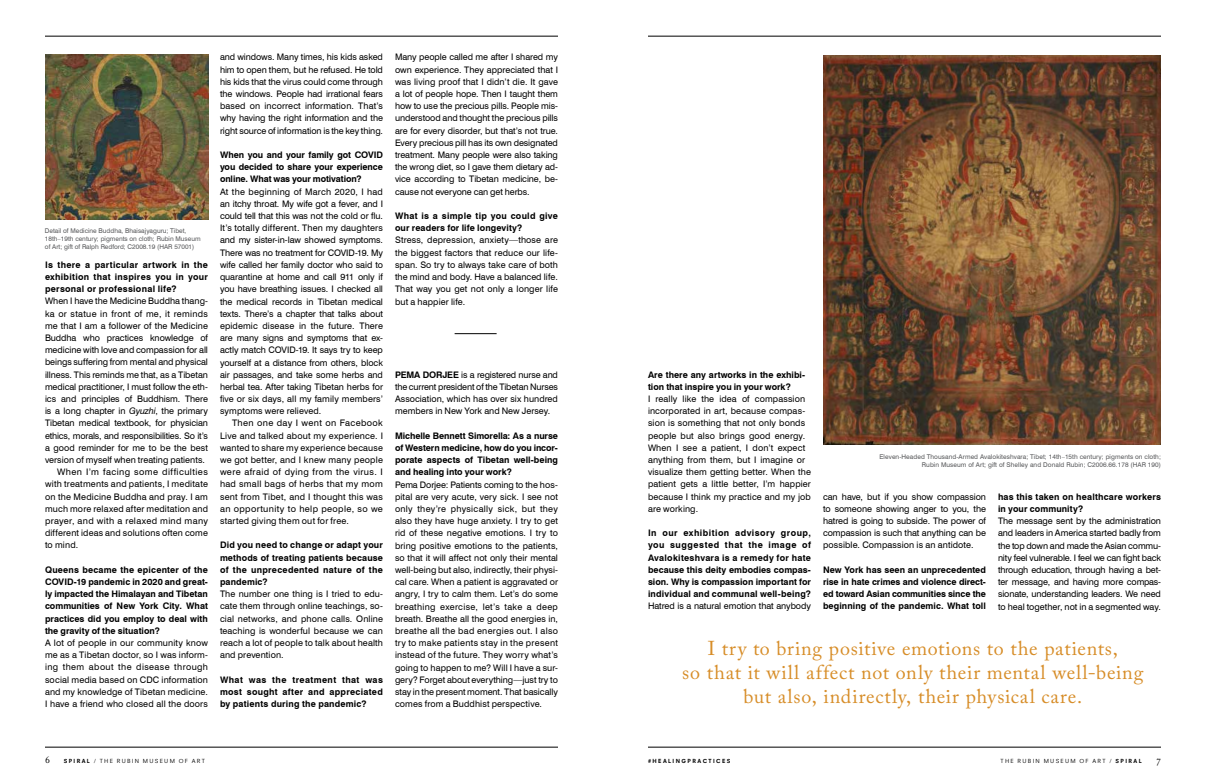
<style>
.page{position:relative;width:1206px;height:783px;background:#fff}
.page>*{position:absolute;margin:0;border:0;box-sizing:border-box;transform-origin:0 0}
.t1{font:20px/24px "Adobe Caslon Pro";letter-spacing:.035em;color:#d78d28;text-align:center}
.t2{font:10px "Adobe Caslon Pro";color:#000}
.t3{font:9px/12.2px "Swiss 721 BT";letter-spacing:.01em;color:#000;text-align:justify}
.t4{font:700 9px/12.2px "Swiss 721 BT";letter-spacing:.01em;color:#000;text-align:justify}
.t5{font:9px "Swiss 721 BT";letter-spacing:-.01em;color:#000}
.t6{font:9px "Swiss 721 BT";letter-spacing:.03em;color:#000}
.t7{font:9px "Swiss 721 BT";letter-spacing:-.015em;color:#000}
.t8{font:9px "Swiss 721 BT";letter-spacing:.045em;color:#000}
.t9{font:6.5px/7.8px "Swiss 721 BT";letter-spacing:.01em;color:#58595b;text-align:right}
.t10{font:6px "Neuzeit Office";letter-spacing:.215em;color:#000}
.t11{font:700 6px "Neuzeit Office";letter-spacing:.24em;color:#000}
.s1{font-style:italic}
.s2{font-weight:700}
</style>
<div class="page">
<hr style="left:648px;top:36px;width:513px;height:1px;background:#000">
<hr style="left:45px;top:747px;width:513px;height:1px;background:#000">
<hr style="left:648px;top:747px;width:513px;height:1px;background:#000">
<img style="left:45px;top:54px;width:163px;height:166px">
<hr style="left:455px;top:333px;width:42px;height:1px;background:#000">
<img style="left:823px;top:55px;width:338px;height:389px">
<hr style="left:45px;top:36px;width:513px;height:1px;background:#000">
<p class="t9" style="left:45px;top:227px;width:157px;text-align:left">Detail of Medicine Buddha, Bhaisajyaguru; Tibet,<br>18th–19th century; pigments on cloth; Rubin Museum of Art; gift of Ralph Redford; C2008.19 (HAR 57001)</p>
<p class="t4" style="left:45px;top:258px;width:164px">Is there a particular artwork in the exhibition that inspires you in your personal or professional life?</p>
<p class="t3" style="left:45px;top:295px;width:164px">When I have the Medicine Buddha thang-</p>
<p class="t6" style="left:45px;top:308px;width:164px">ka or statue in front of me, it reminds</p>
<p class="t3" style="left:45px;top:319px;width:164px">me that I am a follower of the Medicine</p>
<p class="t5" style="left:45px;top:332px;width:164px">Buddha who practices knowledge of</p>
<p class="t3" style="left:45px;top:344px;width:164px">medicine with love and compassion for all</p>
<p class="t3" style="left:45px;top:356px;width:164px">beings suffering from mental and physical</p>
<p class="t5" style="left:45px;top:369px;width:164px">illness. This reminds me that, as a Tibetan</p>
<p class="t3" style="left:45px;top:380px;width:164px">medical practitioner, I must follow the eth-</p>
<p class="t3" style="left:45px;top:393px;width:164px">ics and principles of Buddhism. There</p>
<p class="t3" style="left:45px;top:405px;width:164px">is a long chapter in <span class="s1">Gyuzhi</span>, the primary</p>
<p class="t3" style="left:45px;top:417px;width:164px">Tibetan medical textbook, for physician</p>
<p class="t7" style="left:45px;top:430px;width:165px">ethics, morals, and responsibilities. So it’s</p>
<p class="t3" style="left:45px;top:441px;width:165px">a good reminder for me to be the best</p>
<p class="t3" style="left:45px;top:454px;width:161px">version of myself when treating patients.</p>
<p class="t8" style="left:57px;top:467px;width:152px">When I’m facing some difficulties</p>
<p class="t3" style="left:45px;top:478px;width:164px">with treatments and patients, I meditate</p>
<p class="t3" style="left:45px;top:490px;width:164px">on the Medicine Buddha and pray. I am</p>
<p class="t3" style="left:45px;top:502px;width:164px">much more relaxed after meditation and</p>
<p class="t6" style="left:45px;top:515px;width:165px">prayer, and with a relaxed mind many</p>
<p class="t3" style="left:45px;top:527px;width:164px">different ideas and solutions often come</p>
<p class="t3" style="left:45px;top:539px;width:35px">to mind.</p>
<p class="t4" style="left:45px;top:563px;width:165px">Queens became the epicenter of the COVID-19 pandemic in 2020 and great&shy;ly impacted the Himalayan and Tibetan communities of New York City. What practices did you employ to deal with the gravity of the situation?</p>
<p class="t3" style="left:45px;top:637px;width:165px">A lot of people in our community know me as a Tibetan doctor, so I was inform&shy;ing them about the disease through social media based on CDC information and my knowledge of Tibetan medicine.<br>I have a friend who closed all the doors</p>
<p class="t3" style="left:220px;top:51px;width:165px">and windows. Many times, his kids asked him to open them, but he refused. He told his kids that the virus could come through the windows. People had irrational fears based on incorrect information. That’s why having the right information and the right source of information is the key thing.</p>
<p class="t4" style="left:220px;top:149px;width:164px">When you and your family got COVID you decided to share your experience online. What was your motivation?</p>
<p class="t3" style="left:220px;top:185px;width:165px">At the beginning of March 2020, I had an itchy throat. My wife got a fever, and I could tell that this was not the cold or flu.<br>It’s totally different. Then my daughters and my sister-in-law showed symptoms.<br>There was no treatment for COVID-19. My wife called her family doctor who said to quarantine at home and call 911 only if you have breathing issues. I checked all the medical records in Tibetan medical texts. There’s a chapter that talks about epidemic disease in the future. There are many signs and symptoms that ex&shy;actly match COVID-19. It says try to keep yourself at a distance from others, block air passages, and take some herbs and herbal tea. After taking Tibetan herbs for five or six days, all my family members’ symptoms were relieved.</p>
<p class="t3" style="left:220px;top:417px;width:165px;text-indent:12px">Then one day I went on Facebook Live and talked about my experience. I wanted to share my experience because we got better, and I knew many people were afraid of dying from the virus. I had small bags of herbs that my mom sent from Tibet, and I thought this was an opportunity to help people, so we started giving them out for free.</p>
<p class="t4" style="left:220px;top:539px;width:164px">Did you need to change or adapt your methods of treating patients because of the unprecedented nature of the pandemic?</p>
<p class="t3" style="left:220px;top:588px;width:165px">The number one thing is I tried to edu&shy;cate them through online teachings, so&shy;cial networks, and phone calls. Online teaching is wonderful because we can reach a lot of people to talk about health and prevention.</p>
<p class="t4" style="left:220px;top:673px;width:164px">What was the treatment that was most sought after and appreciated by patients during the pandemic?</p>
<p class="t3" style="left:395px;top:51px;width:165px">Many people called me after I shared my own experience. They appreciated that I was living proof that I didn’t die. It gave a lot of people hope. Then I taught them how to use the precious pills. People mis&shy;understood and thought the precious pills are for every disorder, but that’s not true.<br>Every precious pill has its own designated treatment. Many people were also taking the wrong diet, so I gave them dietary ad&shy;vice according to Tibetan medicine, be&shy;cause not everyone can get herbs.</p>
<p class="t4" style="left:395px;top:210px;width:164px">What is a simple tip you could give our readers for life longevity?</p>
<p class="t3" style="left:395px;top:234px;width:165px">Stress, depression, anxiety—those are the biggest factors that reduce our life&shy;span. So try to always take care of both the mind and body. Have a balanced life.<br>That way you get not only a longer life but a happier life.</p>
<p class="t3" style="left:395px;top:368px;width:164px"><span class="s2">PEMA DORJEE</span> is a registered nurse and the current president of the Tibetan Nurses Association, which has over six hundred members in New York and New Jersey.</p>
<p class="t4" style="left:395px;top:429px;width:164px">Michelle Bennett Simorella: As a nurse of Western medicine, how do you incor&shy;porate aspects of Tibetan well-being and healing into your work?</p>
<p class="t3" style="left:395px;top:478px;width:165px">Pema Dorjee: Patients coming to the hos&shy;pital are very acute, very sick. I see not only they’re physically sick, but they also they have huge anxiety. I try to get rid of these negative emotions. I try to bring positive emotions to the patients, so that it will affect not only their mental well-being but also, indirectly, their physi&shy;cal care. When a patient is aggravated or angry, I try to calm them. Let’s do some breathing exercise, let’s take a deep breath. Breathe all the good energies in, breathe all the bad energies out. I also try to make patients stay in the present instead of the future. They worry what’s going to happen to me? Will I have a sur&shy;gery? Forget about everything—just try to stay in the present moment. That basically comes from a Buddhist perspective.</p>
<p class="t4" style="left:648px;top:368px;width:159px">Are there any artworks in the exhibi&shy;tion that inspire you in your work?</p>
<p class="t3" style="left:648px;top:393px;width:164px;text-align:left">I really like the idea of compassion incorporated in art, because compas&shy;sion is something that not only bonds people but also brings good energy.<br>When I see a patient, I don’t expect anything from them, but I imagine or visualize them getting better. When the patient gets a little better, I’m happier because I think my practice and my job are working.</p>
<p class="t4" style="left:648px;top:527px;width:164px">In our exhibition advisory group, you suggested that the image of Avalokiteshvara is a remedy for hate because this deity embodies compas&shy;sion. Why is compassion important for individual and communal well-being?</p>
<p class="t3" style="left:648px;top:600px;width:164px">Hatred is a natural emotion that anybody</p>
<p class="t9" style="left:879px;top:453px;width:283px">Eleven-Headed Thousand-Armed Avalokiteshvara; Tibet; 14th–15th century; pigments on cloth;<br>Rubin Museum of Art; gift of Shelley and Donald Rubin; C2006.66.178 (HAR 190)</p>
<p class="t3" style="left:823px;top:490px;width:165px">can have, but if you show compassion to someone showing anger to you, the hatred is going to subside. The power of compassion is such that anything can be possible. Compassion is an antidote.</p>
<p class="t4" style="left:823px;top:564px;width:164px">New York has seen an unprecedented rise in hate crimes and violence direct&shy;ed toward Asian communities since the beginning of the pandemic. What toll</p>
<p class="t4" style="left:998px;top:490px;width:164px">has this taken on healthcare workers in your community?</p>
<p class="t3" style="left:998px;top:515px;width:164px">The message sent by the administration and leaders in America started badly from the top down and made the Asian commu&shy;nity feel vulnerable. I feel we can fight back through education, through having a bet&shy;ter message, and having more compas&shy;sionate, understanding leaders. We need to heal together, not in a segmented way.</p>
<h1 class="t1" style="left:682px;top:636px;width:463px">I try to bring positive emotions to the patients,<br>so that it will affect not only their mental well-being but also, indirectly, their physical care.</h1>
<p class="t2" style="left:45px;top:754px;width:6px">6</p>
<p class="t10" style="left:64px;top:757px;width:143px"><span class="s2">SPIRAL</span> / THE RUBIN MUSEUM OF ART</p>
<p class="t11" style="left:648px;top:757px;width:84px">#HEALINGPRACTICES</p>
<p class="t10" style="left:1001px;top:757px;width:143px">THE RUBIN MUSEUM OF ART / <span class="s2">SPIRAL</span></p>
<p class="t2" style="left:1156px;top:754px;width:6px">7</p>
</div>
